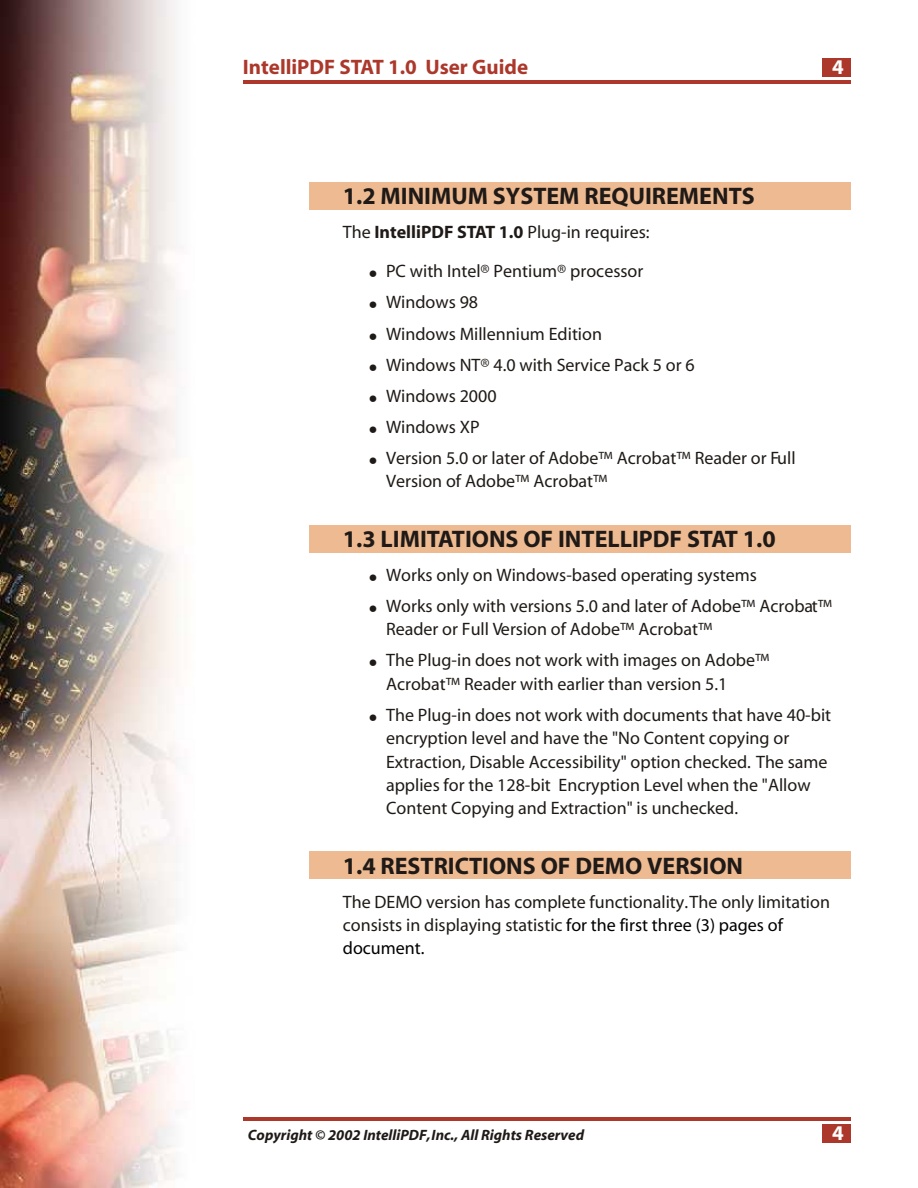
<style>
.page{position:relative;width:918px;height:1188px;background:#fff}
.page>*{position:absolute;margin:0;border:0;box-sizing:border-box;transform-origin:0 0}
.t1{font:700 24px "Myriad";color:#1f1a17}
.t2{font:700 21px "Myriad";color:#ab382b}
.t3{font:700 21px "Myriad";color:#fff}
.t4{font:18px/31.2px "Myriad";color:#1f1a17}
.t5{font:italic 700 15px "Myriad";color:#1f1a17}
.s1{font-weight:700}
.s2{color:#000}
</style>
<div class="page">
<div style="left:309px;top:851px;width:542px;height:28px;background:#edba91"></div>
<div style="left:309px;top:525px;width:542px;height:28px;background:#edba91"></div>
<div style="left:309px;top:183px;width:542px;height:27px;background:#edba91"></div>
<div style="left:822px;top:58px;width:29px;height:19px;background:#ab382b"></div>
<hr style="left:243px;top:81px;width:608px;height:3px;background:#ab382b">
<div style="left:822px;top:1124px;width:29px;height:19px;background:#ab382b"></div>
<hr style="left:243px;top:1117px;width:608px;height:3px;background:#ab382b">
<img style="left:0;top:0;width:178px;height:1188px">
<p class="t2" style="left:243px;top:58px;width:287px">IntelliPDF STAT 1.0 User Guide</p>
<p class="t3" style="left:832px;top:58px;width:13px">4</p>
<h1 class="t1" style="left:343px;top:186px;width:413px">1.2 MINIMUM SYSTEM REQUIREMENTS</h1>
<p class="t4" style="left:386px;top:214px;width:265px;line-height:38.8px;text-indent:-43px">The <span class="s1">IntelliPDF STAT 1.0</span> Plug-in requires:<br>PC with Intel® Pentium® processor</p>
<p class="t4" style="left:386px;top:288px;width:411px">Windows 98<br>Windows Millennium Edition<br>Windows NT® 4.0 with Service Pack 5 or 6<br>Windows 2000<br>Windows XP<br>Version 5.0 or later of Adobe™ Acrobat™ Reader or Full</p>
<p class="t4" style="left:386px;top:467px;width:223px">Version of Adobe™ Acrobat™</p>
<h1 class="t1" style="left:343px;top:529px;width:434px">1.3 LIMITATIONS OF INTELLIPDF STAT 1.0</h1>
<p class="t4" style="left:386px;top:561px;width:448px">Works only on Windows-based operating systems<br>Works only with versions 5.0 and later of Adobe™ Acrobat™</p>
<p class="t4" style="left:386px;top:615px;width:385px">Reader or Full Version of Adobe™ Acrobat™<br>The Plug-in does not work with images on Adobe™</p>
<p class="t4" style="left:386px;top:670px;width:447px">Acrobat™ Reader with earlier than version 5.1<br>The Plug-in does not work with documents that have 40-bit</p>
<p class="t4" style="left:386px;top:728px;width:443px;line-height:23.4px">encryption level and have the "No Content copying or Extraction, Disable Accessibility" option checked. The same applies for the 128-bit Encryption Level when the "Allow Content Copying and Extraction" is unchecked.</p>
<h1 class="t1" style="left:343px;top:856px;width:402px">1.4 RESTRICTIONS OF DEMO VERSION</h1>
<p class="t4" style="left:343px;top:891px;width:489px;line-height:23.4px">The DEMO version has complete functionality. The only limitation consists in displaying statistic <span class="s2">for the first three (3) pages of document.</span></p>
<p class="t5" style="left:248px;top:1129px;width:338px">Copyright © 2002 IntelliPDF,Inc., All Rights Reserved</p>
<p class="t3" style="left:832px;top:1124px;width:13px">4</p>
</div>
